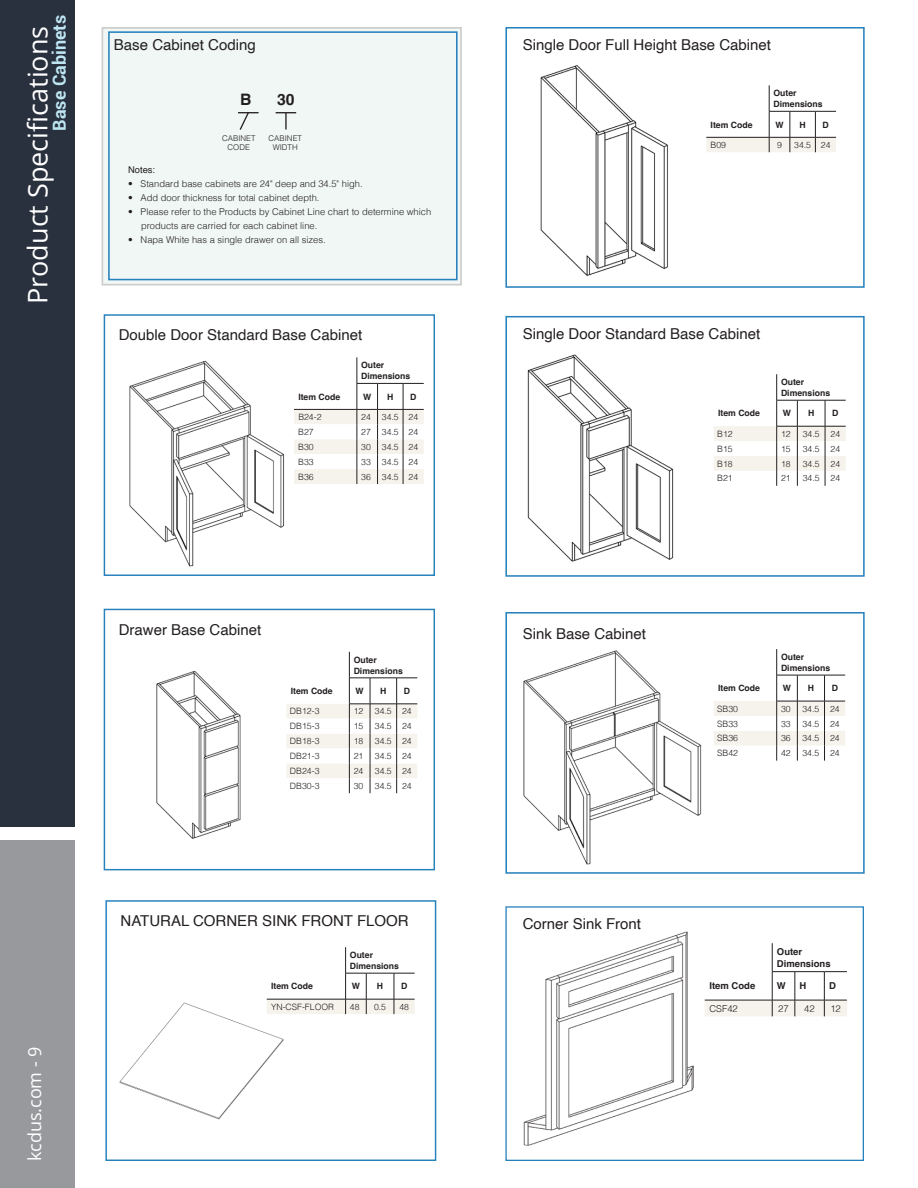
<style>
.page{position:relative;width:918px;height:1188px;background:#fff}
.page>*{position:absolute;margin:0;border:0;box-sizing:border-box;transform-origin:0 0}
.t1{font:27px "Open Sans";color:#fff}
.t2{font:700 18px "Roboto";color:#bde5f2}
.t3{font:18px "Open Sans";color:#fff}
.t4{font:700 15.75px "Helvetica";color:#231f20}
.t5{font:15px "Helvetica";color:#231f20}
.t6{font:700 9.45px/11.9px "Helvetica";color:#231f20}
.t7{font:300 9.45px "Helvetica";color:#231f20}
.t8{font:300 9.3px/14.1px "Helvetica";color:#231f20}
.t9{font:9.3px "Helvetica";color:#231f20}
.t10{font:300 8.7px "Helvetica";color:#231f20}
.t11{font:700 8.7px/10.8px "Helvetica";color:#231f20}
.t12{font:300 7.95px/9.4px "Helvetica";color:#231f20;text-align:center}
</style>
<div class="page">
<div style="left:0;top:0;width:74px;height:827px;background:#29303e"></div>
<div style="left:0;top:840px;width:74px;height:348px;background:#97999c"></div>
<div style="left:102px;top:28px;width:359px;height:257px;background:#f0f7f5"></div>
<div style="left:108px;top:31px;width:350px;height:249px;border:2px solid #2681bd"></div>
<svg style="left:238px;top:112px;width:21px;height:18px"></svg>
<svg style="left:276px;top:112px;width:20px;height:18px"></svg>
<div style="left:104px;top:314px;width:331px;height:262px;border:1px solid #2681bd"></div>
<div style="left:104px;top:609px;width:331px;height:261px;border:1px solid #2681bd"></div>
<div style="left:505px;top:27px;width:360px;height:261px;border:2px solid #2681bd"></div>
<div style="left:505px;top:316px;width:360px;height:261px;border:2px solid #2681bd"></div>
<div style="left:505px;top:612px;width:360px;height:262px;border:2px solid #2681bd"></div>
<div style="left:505px;top:906px;width:359px;height:255px;border:1px solid #2681bd"></div>
<svg style="left:705px;top:943px;width:142px;height:73px"></svg>
<img style="left:523px;top:932px;width:171px;height:214px">
<img style="left:129px;top:360px;width:155px;height:207px">
<img style="left:156px;top:670px;width:85px;height:169px">
<div style="left:105px;top:900px;width:331px;height:261px;border:1px solid #2681bd"></div>
<img style="left:119px;top:1002px;width:165px;height:118px">
<div style="left:267px;top:947px;width:125px;height:71px;background:#fff"></div>
<svg style="left:267px;top:947px;width:148px;height:67px"></svg>
<svg style="left:706px;top:85px;width:130px;height:67px"></svg>
<svg style="left:714px;top:374px;width:132px;height:112px"></svg>
<svg style="left:714px;top:649px;width:131px;height:112px"></svg>
<svg style="left:294px;top:357px;width:130px;height:127px"></svg>
<svg style="left:287px;top:652px;width:130px;height:141px"></svg>
<img style="left:540px;top:65px;width:128px;height:211px">
<img style="left:523px;top:650px;width:179px;height:215px">
<img style="left:527px;top:354px;width:147px;height:208px">
<h1 class="t1" style="left:19px;top:304px;width:280px;rotate:-90deg">Product Specifications</h1>
<h2 class="t2" style="left:47px;top:131px;width:117px;rotate:-90deg">Base Cabinets</h2>
<h3 class="t5" style="left:114px;top:33px;width:143px">Base Cabinet Coding</h3>
<h3 class="t4" style="left:240px;top:90px;width:13px">B</h3>
<h3 class="t4" style="left:277px;top:90px;width:19px">30</h3>
<p class="t12" style="left:222px;top:133px;width:35px">CABINET<br>CODE</p>
<p class="t12" style="left:269px;top:133px;width:35px">CABINET<br>WIDTH</p>
<p class="t9" style="left:128px;top:163px;width:29px">Notes:</p>
<p class="t8" style="left:128px;top:176px;width:236px">• Standard base cabinets are 24" deep and 34.5" high.</p>
<p class="t8" style="left:128px;top:190px;width:193px">• Add door thickness for total cabinet depth.</p>
<p class="t8" style="left:141px;top:204px;width:292px;text-indent:-13px">• Please refer to the Products by Cabinet Line chart to determine which products are carried for each cabinet line.</p>
<p class="t8" style="left:128px;top:232px;width:199px">• Napa White has a single drawer on all sizes.</p>
<h3 class="t5" style="left:119px;top:324px;width:245px">Double Door Standard Base Cabinet</h3>
<p class="t11" style="left:361px;top:361px;width:51px">Outer<br>Dimensions</p>
<p class="t11" style="left:298px;top:392px;width:43px">Item Code</p>
<p class="t11" style="left:363px;top:392px;width:10px">W</p>
<p class="t11" style="left:387px;top:392px;width:8px">H</p>
<p class="t11" style="left:410px;top:392px;width:8px">D</p>
<p class="t10" style="left:298px;top:410px;width:25px">B24-2</p>
<p class="t10" style="left:361px;top:409px;width:11px">24</p>
<p class="t10" style="left:382px;top:409px;width:38px">34.5 24</p>
<p class="t10" style="left:298px;top:424px;width:17px">B27</p>
<p class="t10" style="left:361px;top:424px;width:11px">27</p>
<p class="t10" style="left:382px;top:424px;width:38px">34.5 24</p>
<p class="t10" style="left:298px;top:439px;width:17px">B30</p>
<p class="t10" style="left:361px;top:439px;width:11px">30</p>
<p class="t10" style="left:382px;top:439px;width:38px">34.5 24</p>
<p class="t10" style="left:298px;top:454px;width:17px">B33</p>
<p class="t10" style="left:361px;top:454px;width:11px">33</p>
<p class="t10" style="left:382px;top:454px;width:38px">34.5 24</p>
<p class="t10" style="left:298px;top:469px;width:17px">B36</p>
<p class="t10" style="left:361px;top:469px;width:11px">36</p>
<p class="t10" style="left:382px;top:469px;width:38px">34.5 24</p>
<h2 class="t3" style="left:22px;top:1161px;width:117px;rotate:-90deg">kcdus.com - 9</h2>
<h3 class="t5" style="left:119px;top:618px;width:144px">Drawer Base Cabinet</h3>
<p class="t11" style="left:354px;top:655px;width:51px">Outer<br>Dimensions</p>
<p class="t11" style="left:291px;top:687px;width:43px">Item Code</p>
<p class="t11" style="left:356px;top:687px;width:10px">W</p>
<p class="t11" style="left:380px;top:687px;width:8px">H</p>
<p class="t11" style="left:404px;top:687px;width:8px">D</p>
<p class="t10" style="left:290px;top:704px;width:31px">DB12-3</p>
<p class="t10" style="left:354px;top:704px;width:11px">12</p>
<p class="t10" style="left:375px;top:704px;width:38px">34.5 24</p>
<p class="t10" style="left:290px;top:719px;width:31px">DB15-3</p>
<p class="t10" style="left:354px;top:719px;width:11px">15</p>
<p class="t10" style="left:375px;top:719px;width:38px">34.5 24</p>
<p class="t10" style="left:290px;top:734px;width:31px">DB18-3</p>
<p class="t10" style="left:354px;top:734px;width:11px">18</p>
<p class="t10" style="left:375px;top:734px;width:38px">34.5 24</p>
<p class="t10" style="left:290px;top:749px;width:31px">DB21-3</p>
<p class="t10" style="left:354px;top:749px;width:11px">21</p>
<p class="t10" style="left:375px;top:749px;width:38px">34.5 24</p>
<p class="t10" style="left:290px;top:763px;width:31px">DB24-3</p>
<p class="t10" style="left:354px;top:763px;width:11px">24</p>
<p class="t10" style="left:375px;top:763px;width:38px">34.5 24</p>
<p class="t10" style="left:290px;top:778px;width:31px">DB30-3</p>
<p class="t10" style="left:354px;top:778px;width:11px">30</p>
<p class="t10" style="left:375px;top:778px;width:38px">34.5 24</p>
<h3 class="t5" style="left:121px;top:909px;width:290px">NATURAL CORNER SINK FRONT FLOOR</h3>
<p class="t11" style="left:350px;top:951px;width:51px">Outer<br>Dimensions</p>
<p class="t11" style="left:271px;top:982px;width:43px">Item Code</p>
<p class="t11" style="left:352px;top:982px;width:10px">W</p>
<p class="t11" style="left:377px;top:982px;width:8px">H</p>
<p class="t11" style="left:401px;top:982px;width:8px">D</p>
<p class="t10" style="left:271px;top:999px;width:64px">YN-CSF-FLOOR</p>
<p class="t10" style="left:350px;top:999px;width:11px">48</p>
<p class="t10" style="left:374px;top:999px;width:14px">0.5</p>
<p class="t10" style="left:399px;top:999px;width:11px">48</p>
<h3 class="t5" style="left:523px;top:33px;width:250px">Single Door Full Height Base Cabinet</h3>
<p class="t11" style="left:774px;top:89px;width:51px">Outer<br>Dimensions</p>
<p class="t11" style="left:711px;top:120px;width:43px">Item Code</p>
<p class="t11" style="left:775px;top:120px;width:10px">W</p>
<p class="t11" style="left:800px;top:120px;width:8px">H</p>
<p class="t11" style="left:823px;top:120px;width:8px">D</p>
<p class="t10" style="left:711px;top:137px;width:17px">B09</p>
<p class="t10" style="left:777px;top:137px;width:6px">9</p>
<p class="t10" style="left:794px;top:137px;width:38px">34.5 24</p>
<h3 class="t5" style="left:523px;top:322px;width:239px">Single Door Standard Base Cabinet</h3>
<p class="t11" style="left:781px;top:378px;width:51px">Outer<br>Dimensions</p>
<h3 class="t5" style="left:523px;top:623px;width:125px">Sink Base Cabinet</h3>
<p class="t11" style="left:718px;top:409px;width:43px">Item Code</p>
<p class="t11" style="left:783px;top:409px;width:10px">W</p>
<p class="t11" style="left:808px;top:409px;width:8px">H</p>
<p class="t11" style="left:832px;top:409px;width:8px">D</p>
<p class="t10" style="left:717px;top:426px;width:17px">B12</p>
<p class="t10" style="left:781px;top:426px;width:11px">12</p>
<p class="t10" style="left:803px;top:426px;width:18px">34.5</p>
<p class="t10" style="left:831px;top:426px;width:11px">24</p>
<p class="t10" style="left:717px;top:441px;width:17px">B15</p>
<p class="t10" style="left:781px;top:441px;width:11px">15</p>
<p class="t10" style="left:803px;top:441px;width:18px">34.5</p>
<p class="t10" style="left:831px;top:441px;width:11px">24</p>
<p class="t10" style="left:717px;top:456px;width:17px">B18</p>
<p class="t10" style="left:781px;top:456px;width:11px">18</p>
<p class="t10" style="left:803px;top:456px;width:18px">34.5</p>
<p class="t10" style="left:831px;top:456px;width:11px">24</p>
<p class="t10" style="left:717px;top:471px;width:17px">B21</p>
<p class="t10" style="left:781px;top:471px;width:11px">21</p>
<p class="t10" style="left:803px;top:471px;width:18px">34.5</p>
<p class="t10" style="left:831px;top:471px;width:11px">24</p>
<p class="t11" style="left:781px;top:652px;width:51px">Outer<br>Dimensions</p>
<p class="t11" style="left:718px;top:684px;width:43px">Item Code</p>
<p class="t11" style="left:783px;top:684px;width:10px">W</p>
<p class="t11" style="left:808px;top:684px;width:8px">H</p>
<p class="t11" style="left:832px;top:684px;width:8px">D</p>
<p class="t10" style="left:717px;top:701px;width:22px">SB30</p>
<p class="t10" style="left:781px;top:701px;width:11px">30</p>
<p class="t10" style="left:803px;top:701px;width:39px">34.5 24</p>
<p class="t10" style="left:717px;top:716px;width:22px">SB33</p>
<p class="t10" style="left:781px;top:716px;width:11px">33</p>
<p class="t10" style="left:803px;top:716px;width:39px">34.5 24</p>
<p class="t10" style="left:717px;top:731px;width:22px">SB36</p>
<p class="t10" style="left:781px;top:731px;width:11px">36</p>
<p class="t10" style="left:803px;top:731px;width:39px">34.5 24</p>
<p class="t10" style="left:717px;top:746px;width:22px">SB42</p>
<p class="t10" style="left:781px;top:746px;width:11px">42</p>
<p class="t10" style="left:803px;top:746px;width:39px">34.5 24</p>
<h3 class="t5" style="left:523px;top:912px;width:120px">Corner Sink Front</h3>
<p class="t6" style="left:777px;top:947px;width:55px">Outer<br>Dimensions</p>
<p class="t6" style="left:709px;top:981px;width:47px">Item Code</p>
<p class="t6" style="left:777px;top:981px;width:10px">W</p>
<p class="t6" style="left:800px;top:981px;width:8px">H</p>
<p class="t6" style="left:829px;top:981px;width:8px">D</p>
<p class="t7" style="left:709px;top:1000px;width:30px">CSF42</p>
<p class="t7" style="left:778px;top:1000px;width:12px">27</p>
<p class="t7" style="left:804px;top:1000px;width:12px">42</p>
<p class="t7" style="left:830px;top:1000px;width:12px">12</p>
</div>
